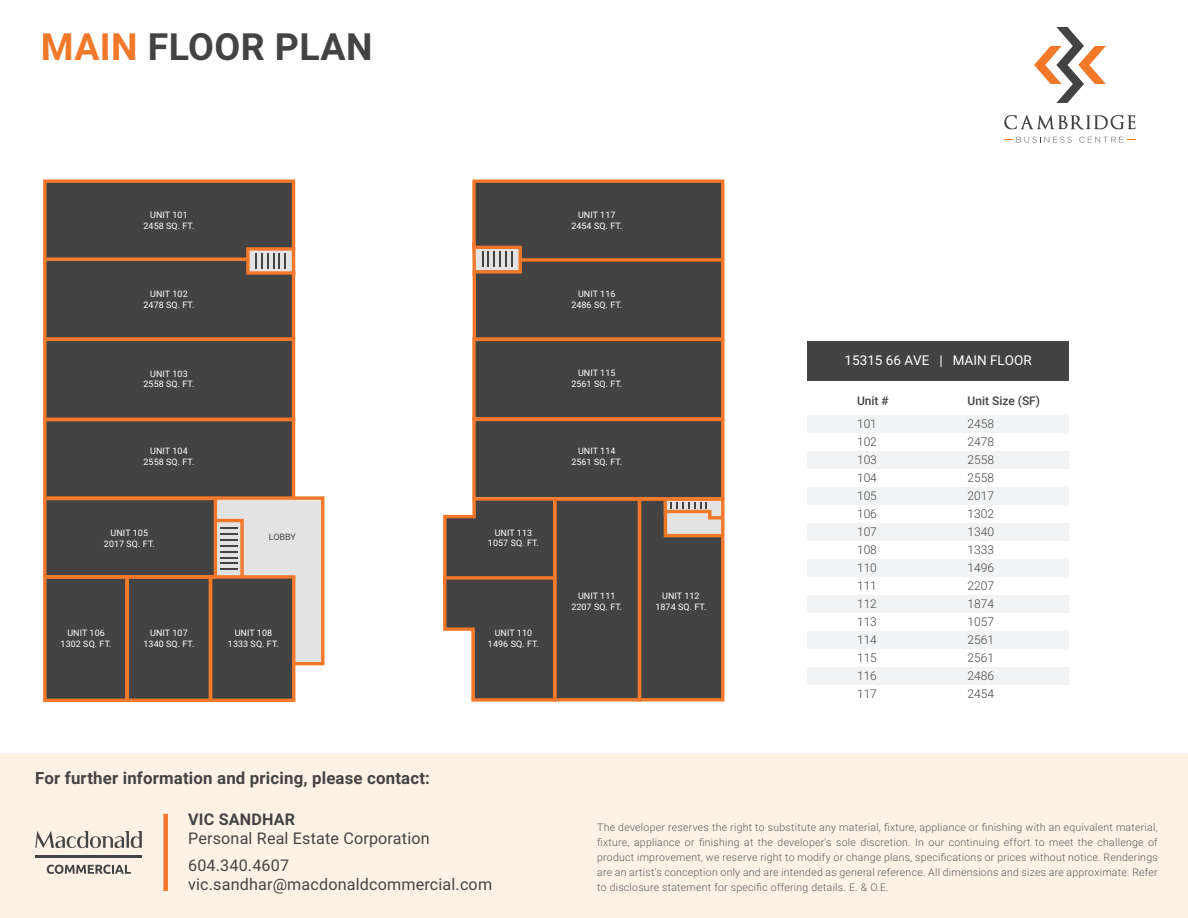
<style>
.page{position:relative;width:1188px;height:918px;background:#fff}
.page>*{position:absolute;margin:0;border:0;box-sizing:border-box;transform-origin:0 0}
.t1{font:700 37.5px "Roboto";letter-spacing:.01em;color:#444343}
.t2{font:700 16.8px "Roboto";letter-spacing:.01em;color:#444343}
.t3{font:16.2px/26.8px "Roboto";letter-spacing:.01em;color:#444343}
.t4{font:700 16.2px "Roboto";letter-spacing:.01em;color:#444343}
.t5{font:13.5px "Roboto";color:#fff}
.t6{font:300 12px/18px "Roboto";color:#434343;text-align:justify}
.t7{font:500 12px "Roboto";color:#434343}
.t8{font:300 10.5px/15px "Roboto";letter-spacing:.025em;color:#57585a;text-align:justify}
.t9{font:8.85px/10.6px "Roboto";letter-spacing:.01em;color:#fff;text-align:center}
.t10{font:8.85px "Roboto";letter-spacing:-.005em;color:#444343}
.s1{color:#f37829}
</style>
<div class="page">
<svg style="left:1034px;top:27px;width:72px;height:76px"></svg>
<svg style="left:1004px;top:115px;width:132px;height:15px"></svg>
<svg style="left:1004px;top:137px;width:68px;height:6px"></svg>
<svg style="left:1079px;top:137px;width:57px;height:6px"></svg>
<svg style="left:43px;top:179px;width:281px;height:523px;background:#6a5f59"></svg>
<svg style="left:443px;top:179px;width:281px;height:523px;background:#635852"></svg>
<div style="left:807px;top:415px;width:262px;height:17px;background:#f2f3f4"></div>
<div style="left:807px;top:451px;width:262px;height:17px;background:#f2f3f4"></div>
<div style="left:807px;top:487px;width:262px;height:17px;background:#f2f3f4"></div>
<div style="left:808px;top:523px;width:261px;height:17px;background:#f2f3f4"></div>
<div style="left:807px;top:559px;width:262px;height:18px;background:#f2f3f4"></div>
<div style="left:807px;top:595px;width:262px;height:18px;background:#f2f3f4"></div>
<div style="left:807px;top:631px;width:262px;height:18px;background:#f2f3f4"></div>
<div style="left:807px;top:667px;width:262px;height:18px;background:#f2f3f4"></div>
<div style="left:807px;top:341px;width:262px;height:40px;background:#434343"></div>
<div style="left:0;top:753px;width:1188px;height:165px;background:#fef2e6"></div>
<svg style="left:35px;top:831px;width:107px;height:17px"></svg>
<hr style="left:35px;top:855px;width:107px;height:3px;background:#444343">
<svg style="left:47px;top:865px;width:84px;height:9px"></svg>
<div style="left:163px;top:814px;width:5px;height:77px;background:#f37829"></div>
<h1 class="t1" style="left:41px;top:21px;width:333px"><span class="s1">MAIN</span> FLOOR PLAN</h1>
<p class="t9" style="left:144px;top:209px;width:52px">UNIT 101<br>2458 SQ. FT.</p>
<p class="t9" style="left:144px;top:288px;width:52px">UNIT 102<br>2478 SQ. FT.</p>
<p class="t9" style="left:144px;top:368px;width:52px">UNIT 103<br>2558 SQ. FT.</p>
<p class="t9" style="left:144px;top:445px;width:52px">UNIT 104<br>2558 SQ. FT.</p>
<p class="t9" style="left:104px;top:527px;width:52px">UNIT 105<br>2017 SQ. FT.</p>
<p class="t10" style="left:269px;top:531px;width:29px">LOBBY</p>
<p class="t9" style="left:488px;top:527px;width:52px">UNIT 113<br>1057 SQ. FT.</p>
<p class="t9" style="left:61px;top:628px;width:52px">UNIT 106<br>1302 SQ. FT.</p>
<p class="t9" style="left:144px;top:628px;width:52px">UNIT 107<br>1340 SQ. FT.</p>
<p class="t9" style="left:228px;top:628px;width:52px">UNIT 108<br>1333 SQ. FT.</p>
<p class="t9" style="left:488px;top:628px;width:52px">UNIT 110<br>1496 SQ. FT.</p>
<h2 class="t2" style="left:35px;top:767px;width:396px">For further information and pricing, please contact:</h2>
<h3 class="t4" style="left:188px;top:808px;width:108px">VIC SANDHAR</h3>
<h3 class="t3" style="left:188px;top:824px;width:243px">Personal Real Estate Corporation<br>604.340.4607</h3>
<h3 class="t3" style="left:188px;top:871px;width:305px">vic.sandhar@macdonaldcommercial.com</h3>
<p class="t9" style="left:571px;top:209px;width:52px">UNIT 117<br>2454 SQ. FT.</p>
<p class="t9" style="left:571px;top:288px;width:52px">UNIT 116<br>2486 SQ. FT.</p>
<p class="t9" style="left:571px;top:367px;width:52px">UNIT 115<br>2561 SQ. FT.</p>
<p class="t9" style="left:571px;top:446px;width:52px">UNIT 114<br>2561 SQ. FT.</p>
<p class="t9" style="left:571px;top:591px;width:52px">UNIT 111<br>2207 SQ. FT.</p>
<p class="t9" style="left:655px;top:591px;width:52px">UNIT 112<br>1874 SQ. FT.</p>
<p class="t5" style="left:845px;top:351px;width:189px">15315 66 AVE | MAIN FLOOR</p>
<p class="t7" style="left:857px;top:393px;width:33px">Unit #</p>
<p class="t6" style="left:857px;top:414px;width:21px">101<br>102<br>103<br>104<br>105<br>106<br>107<br>108<br>110<br>111<br>112<br>113<br>114<br>115<br>116<br>117</p>
<p class="t7" style="left:968px;top:393px;width:74px">Unit Size (SF)</p>
<p class="t6" style="left:968px;top:414px;width:28px">2458<br>2478<br>2558<br>2558<br>2017<br>1302<br>1340<br>1333<br>1496<br>2207<br>1874<br>1057<br>2561<br>2561<br>2486<br>2454</p>
<p class="t8" style="left:597px;top:820px;width:562px">The developer reserves the right to substitute any material, fixture, appliance or finishing with an equivalent material, fixture, appliance or finishing at the developer's sole discretion. In our continuing effort to meet the challenge of product improvement, we reserve right to modify or change plans, specifications or prices without notice. Renderings are an artist's conception only and are intended as general reference. All dimensions and sizes are approximate. Refer to disclosure statement for specific offering details. E. &amp; O.E.</p>
</div>
